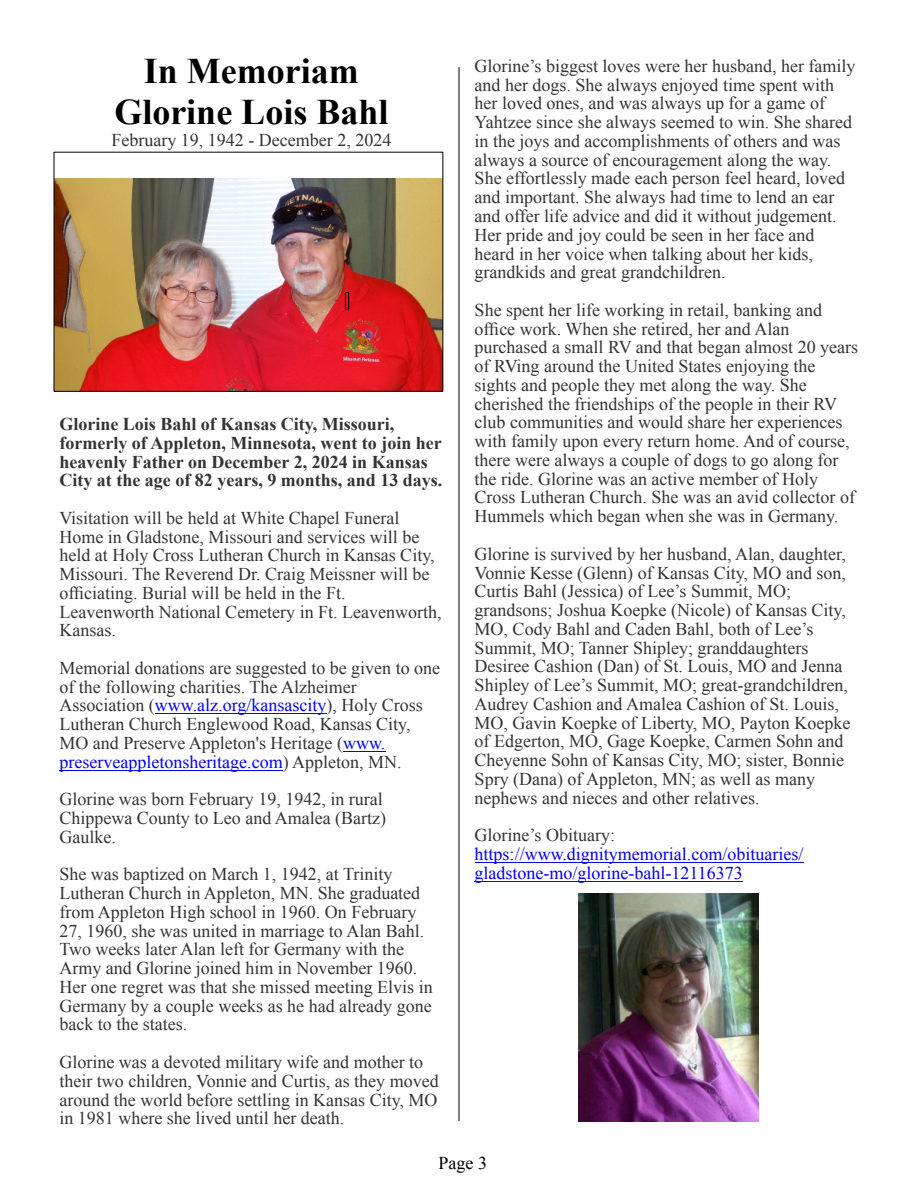
<style>
.page{position:relative;width:918px;height:1188px;background:#fff}
.page>*{position:absolute;margin:0;border:0;box-sizing:border-box;transform-origin:0 0}
.t1{font:700 36px/40.5px "Times New Roman";color:#000;text-align:center}
.t2{font:18px/18.8px "Times New Roman";color:#333}
.t3{font:700 18px/18.8px "Times New Roman";color:#333}
.t4{font:18px/18.8px "Times New Roman";color:#00f}
.t5{font:18px "Times New Roman";color:#000}
.s1{color:#00f}
</style>
<div class="page">
<hr style="left:459px;top:67px;width:1px;height:1054px;background:#000">
<hr style="left:155px;top:713px;width:171px;height:1px;background:#00f">
<hr style="left:343px;top:751px;width:42px;height:1px;background:#00f">
<hr style="left:59px;top:770px;width:224px;height:1px;background:#00f">
<hr style="left:475px;top:862px;width:328px;height:1px;background:#00f">
<hr style="left:475px;top:881px;width:268px;height:1px;background:#00f">
<img style="left:56px;top:178px;width:385px;height:212px">
<div style="left:54px;top:152px;width:389px;height:240px;border:1px solid #000"></div>
<div style="left:345px;top:292px;width:4px;height:18px;border:1px solid #000"></div>
<img style="left:578px;top:894px;width:181px;height:228px">
<h1 class="t1" style="left:114px;top:55px;width:276px">In Memoriam<br>Glorine Lois Bahl</h1>
<p class="t2" style="left:111px;top:132px;width:281px">February 19, 1942 - December 2, 2024</p>
<p class="t3" style="left:59px;top:416px;width:385px">Glorine Lois Bahl of Kansas City, Missouri, formerly of Appleton, Minnesota, went to join her heavenly Father on December 2, 2024 in Kansas City at the age of 82 years, 9 months, and 13 days.</p>
<p class="t2" style="left:59px;top:510px;width:384px">Visitation will be held at White Chapel Funeral Home in Gladstone, Missouri and services will be held at Holy Cross Lutheran Church in Kansas City, Missouri. The Reverend Dr. Craig Meissner will be officiating. Burial will be held in the Ft.<br>Leavenworth National Cemetery in Ft. Leavenworth, Kansas.</p>
<p class="t2" style="left:59px;top:660px;width:382px">Memorial donations are suggested to be given to one of the following charities. The Alzheimer Association (<span class="s1">www.alz.org/kansascity</span>), Holy Cross Lutheran Church Englewood Road, Kansas City, MO and Preserve Appleton's Heritage (<span class="s1">www. preserveappletonsheritage.com</span>) Appleton, MN.</p>
<p class="t2" style="left:59px;top:792px;width:328px">Glorine was born February 19, 1942, in rural<br>Chippewa County to Leo and Amalea (Bartz)<br>Gaulke.</p>
<p class="t2" style="left:59px;top:867px;width:375px">She was baptized on March 1, 1942, at Trinity Lutheran Church in Appleton, MN. She graduated from Appleton High school in 1960. On February 27, 1960, she was united in marriage to Alan Bahl.<br>Two weeks later Alan left for Germany with the Army and Glorine joined him in November 1960.<br>Her one regret was that she missed meeting Elvis in Germany by a couple weeks as he had already gone back to the states.</p>
<p class="t2" style="left:59px;top:1054px;width:381px">Glorine was a devoted military wife and mother to their two children, Vonnie and Curtis, as they moved around the world before settling in Kansas City, MO in 1981 where she lived until her death.</p>
<p class="t2" style="left:475px;top:58px;width:382px">Glorine’s biggest loves were her husband, her family and her dogs. She always enjoyed time spent with her loved ones, and was always up for a game of Yahtzee since she always seemed to win. She shared in the joys and accomplishments of others and was always a source of encouragement along the way.<br>She effortlessly made each person feel heard, loved and important. She always had time to lend an ear and offer life advice and did it without judgement.<br>Her pride and joy could be seen in her face and heard in her voice when talking about her kids, grandkids and great grandchildren.</p>
<p class="t2" style="left:475px;top:302px;width:385px">She spent her life working in retail, banking and office work. When she retired, her and Alan purchased a small RV and that began almost 20 years of RVing around the United States enjoying the sights and people they met along the way. She cherished the friendships of the people in their RV club communities and would share her experiences with family upon every return home. And of course, there were always a couple of dogs to go along for the ride. Glorine was an active member of Holy Cross Lutheran Church. She was an avid collector of Hummels which began when she was in Germany.</p>
<p class="t2" style="left:475px;top:546px;width:377px">Glorine is survived by her husband, Alan, daughter, Vonnie Kesse (Glenn) of Kansas City, MO and son, Curtis Bahl (Jessica) of Lee’s Summit, MO; grandsons; Joshua Koepke (Nicole) of Kansas City, MO, Cody Bahl and Caden Bahl, both of Lee’s Summit, MO; Tanner Shipley; granddaughters Desiree Cashion (Dan) of St. Louis, MO and Jenna Shipley of Lee’s Summit, MO; great-grandchildren, Audrey Cashion and Amalea Cashion of St. Louis, MO, Gavin Koepke of Liberty, MO, Payton Koepke of Edgerton, MO, Gage Koepke, Carmen Sohn and Cheyenne Sohn of Kansas City, MO; sister, Bonnie Spry (Dana) of Appleton, MN; as well as many nephews and nieces and other relatives.</p>
<p class="t2" style="left:475px;top:828px;width:142px">Glorine’s Obituary:</p>
<p class="t4" style="left:475px;top:846px;width:330px">https://www.dignitymemorial.com/obituaries/ gladstone-mo/glorine-bahl-12116373</p>
<p class="t5" style="left:439px;top:1156px;width:50px">Page 3</p>
</div>
